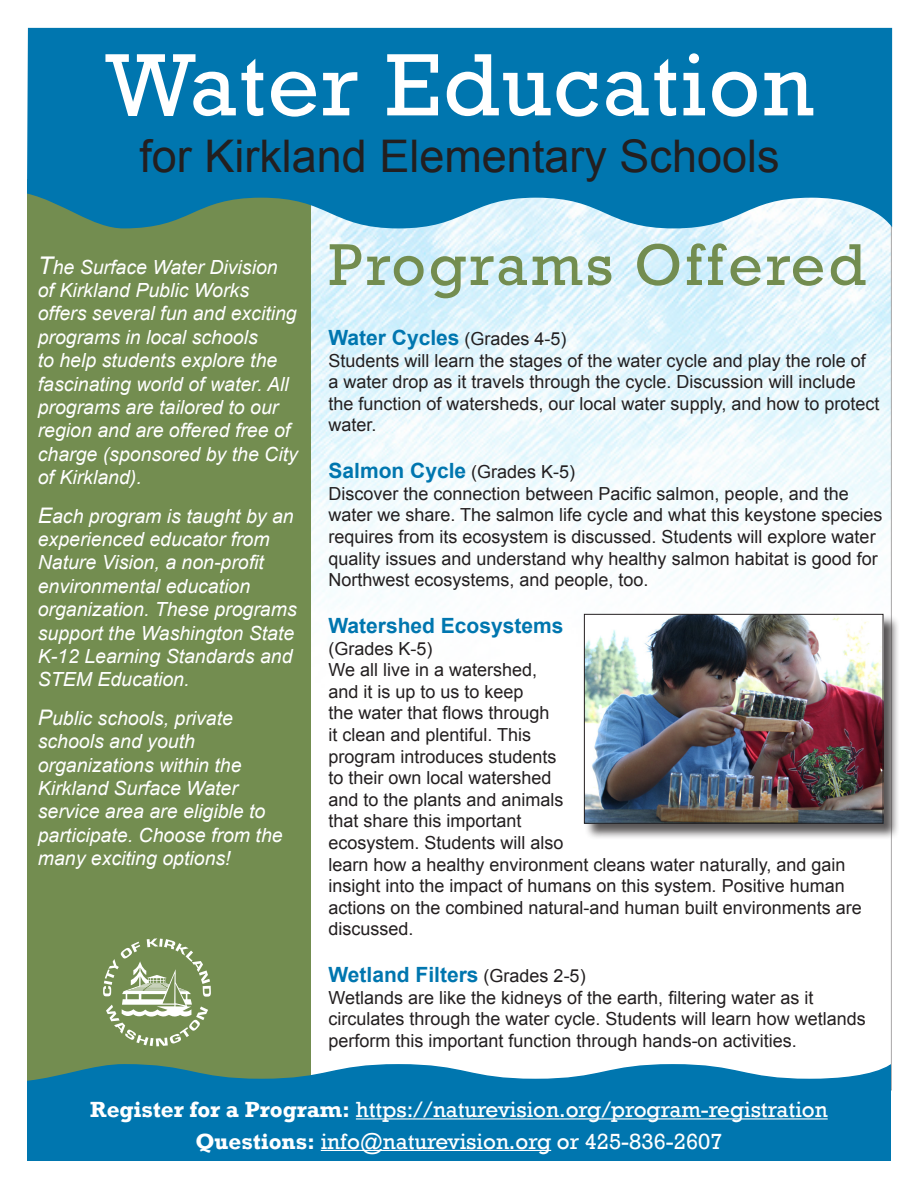
<style>
.page{position:relative;width:918px;height:1188px;background:#fff}
.page>*{position:absolute;margin:0;border:0;box-sizing:border-box;transform-origin:0 0}
.t1{font:90px "Rockwell";letter-spacing:.02em;color:#fff}
.t2{font:60px "Rockwell";letter-spacing:.05em;color:#738d50}
.t3{font:45px "Arial";color:#231f20}
.t4{font:22.5px "Rockwell";color:#fff}
.t5{font:700 21px "Arial";color:#0076af}
.t6{font:italic 19.5px/23.4px "Arial";color:#fff}
.t7{font:18px/21.6px "Arial";color:#231f20}
.s1{font-size:24.3px}
.s2{font-size:21.45px}
.s3{font-weight:400;font-size:18px;color:#231f20}
.s4{font-weight:700}
</style>
<div class="page">
<img style="left:311px;top:228px;width:579px;height:473px">
<div style="left:27px;top:179px;width:284px;height:923px;background:#738d50"></div>
<svg style="left:27px;top:28px;width:865px;height:200px;background:#0e7db0"></svg>
<svg style="left:103px;top:938px;width:108px;height:108px"></svg>
<svg style="left:27px;top:1063px;width:865px;height:98px;background:#137fb0"></svg>
<div style="left:584px;top:614px;width:316px;height:226px;background:#231f20;opacity:.75"></div>
<img style="left:586px;top:616px;width:295px;height:206px">
<div style="left:584px;top:614px;width:299px;height:210px;border:1px solid #231f20"></div>
<hr style="left:356px;top:1118px;width:472px;height:2px;background:#fff">
<hr style="left:321px;top:1150px;width:230px;height:1px;background:#fff">
<p class="t1" style="left:105px;top:33px;width:710px">Water Education</p>
<p class="t3" style="left:139px;top:127px;width:642px">for Kirkland Elementary Schools</p>
<p class="t6" style="left:38px;top:255px;width:262px"><span class="s1">T</span>he Surface Water Division of Kirkland Public Works offers several fun and exciting programs in local schools<br>to help students explore the fascinating world of water. All programs are tailored to our region and are offered free of charge (sponsored by the City of Kirkland).</p>
<p class="t6" style="left:38px;top:504px;width:261px"><span class="s2">E</span>ach program is taught by an experienced educator from<br>Nature Vision, a non-profit environmental education organization. These programs support the Washington State<br>K-12 Learning Standards and<br>STEM Education.</p>
<p class="t6" style="left:38px;top:707px;width:246px"><span class="s2">P</span>ublic schools, private schools and youth organizations within the<br>Kirkland Surface Water service area are eligible to participate. Choose from the many exciting options!</p>
<p class="t2" style="left:328px;top:230px;width:539px">Programs Offered</p>
<p class="t5" style="left:328px;top:324px;width:240px">Water Cycles <span class="s3">(Grades 4-5)</span></p>
<p class="t7" style="left:328px;top:350px;width:552px">Students will learn the stages of the water cycle and play the role of a water drop as it travels through the cycle. Discussion will include the function of watersheds, our local water supply, and how to protect water.</p>
<p class="t5" style="left:328px;top:457px;width:248px">Salmon Cycle <span class="s3">(Grades K-5)</span></p>
<p class="t7" style="left:328px;top:483px;width:555px">Discover the connection between Pacific salmon, people, and the water we share. The salmon life cycle and what this keystone species requires from its ecosystem is discussed. Students will explore water quality issues and understand why healthy salmon habitat is good for Northwest ecosystems, and people, too.</p>
<p class="t5" style="left:328px;top:612px;width:236px">Watershed Ecosystems</p>
<p class="t7" style="left:328px;top:638px;width:106px">(Grades K-5)</p>
<p class="t7" style="left:328px;top:659px;width:535px">We all live in a watershed,<br>and it is up to us to keep<br>the water that flows through<br>it clean and plentiful. This<br>program introduces students<br>to their own local watershed<br>and to the plants and animals<br>that share this important<br>ecosystem. Students will also<br>learn how a healthy environment cleans water naturally, and gain insight into the impact of humans on this system. Positive human actions on the combined natural-and human built environments are discussed.</p>
<p class="t5" style="left:328px;top:961px;width:259px">Wetland Filters <span class="s3">(Grades 2-5)</span></p>
<p class="t7" style="left:328px;top:987px;width:539px">Wetlands are like the kidneys of the earth, filtering water as it circulates through the water cycle. Students will learn how wetlands perform this important function through hands-on activities.</p>
<p class="t4" style="left:90px;top:1097px;width:739px"><span class="s4">Register for a Program:</span> https://naturevision.org/program-registration</p>
<p class="t4" style="left:195px;top:1128px;width:529px"><span class="s4">Questions:</span> info@naturevision.org or 425-836-2607</p>
</div>
